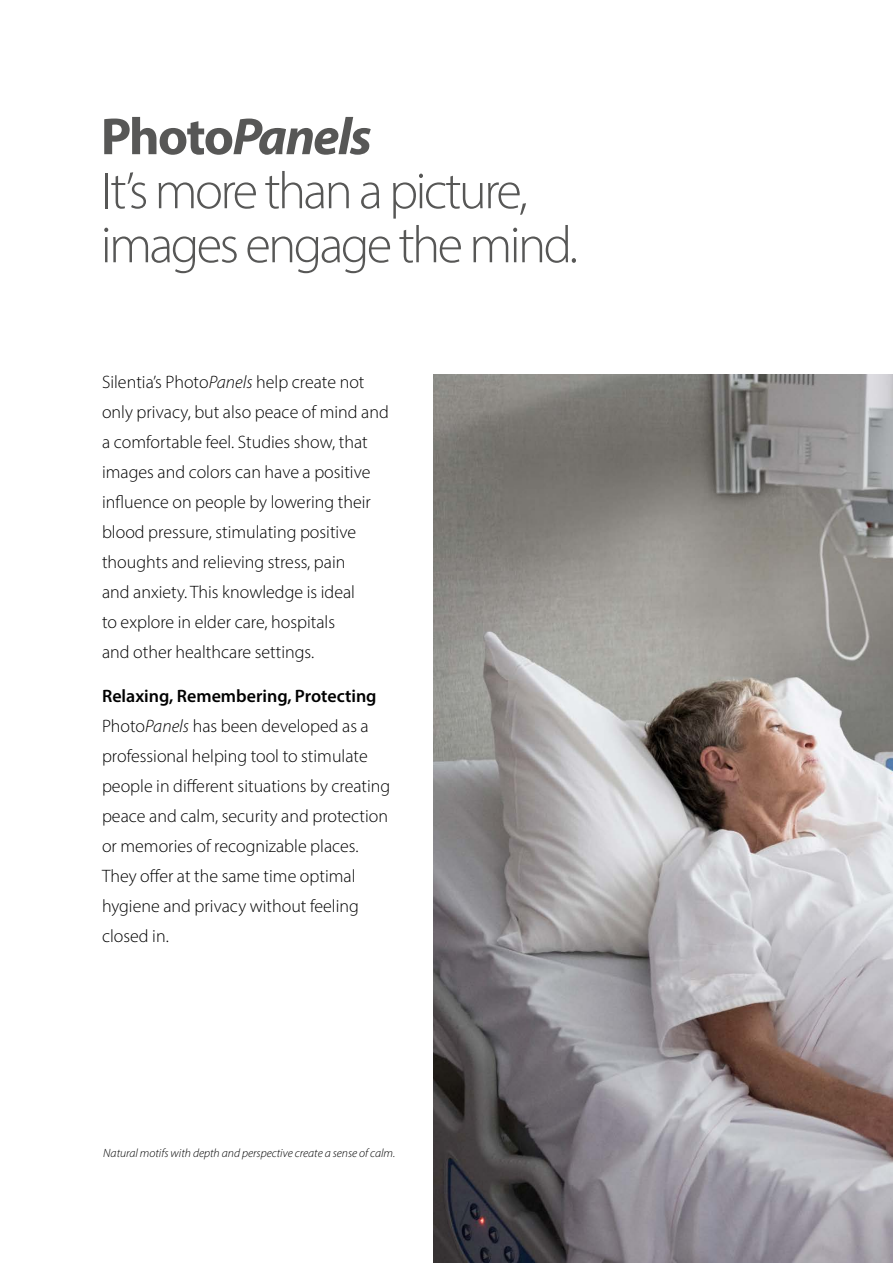
<style>
.page{position:relative;width:893px;height:1263px;background:#fff}
.page>*{position:absolute;margin:0;border:0;box-sizing:border-box;transform-origin:0 0}
.t1{font:300 52.5px/54px "Myriad Pro";letter-spacing:-.05em;color:#575756}
.t2{font:300 18px/30px "Myriad Pro";color:#000}
.t3{font:italic 300 12px "Myriad Pro";color:#000}
.s1{font-weight:700}
.s2{font-weight:700;font-style:italic}
.s3{font-style:italic}
.s4{font-weight:600}
</style>
<div class="page">
<img style="left:434px;top:374px;width:459px;height:889px">
<h1 class="t1" style="left:101px;top:109px;width:479px"><span class="s1">Photo</span><span class="s2">Panels<br></span>It’s more than a picture, images engage the mind.</h1>
<p class="t2" style="left:102px;top:367px;width:288px">Silentia’s Photo<span class="s3">Panels</span> help create not only privacy, but also peace of mind and a comfortable feel. Studies show, that images and colors can have a positive influence on people by lowering their blood pressure, stimulating positive thoughts and relieving stress, pain<br>and anxiety. This knowledge is ideal<br>to explore in elder care, hospitals<br>and other healthcare settings.</p>
<p class="t2" style="left:102px;top:680px;width:290px"><span class="s4">Relaxing, Remembering, Protecting </span>Photo<span class="s3">Panels</span> has been developed as a professional helping tool to stimulate people in different situations by creating peace and calm, security and protection or memories of recognizable places.<br>They offer at the same time optimal hygiene and privacy without feeling closed in.</p>
<p class="t3" style="left:103px;top:1145px;width:293px">Natural motifs with depth and perspective create a sense of calm.</p>
</div>
